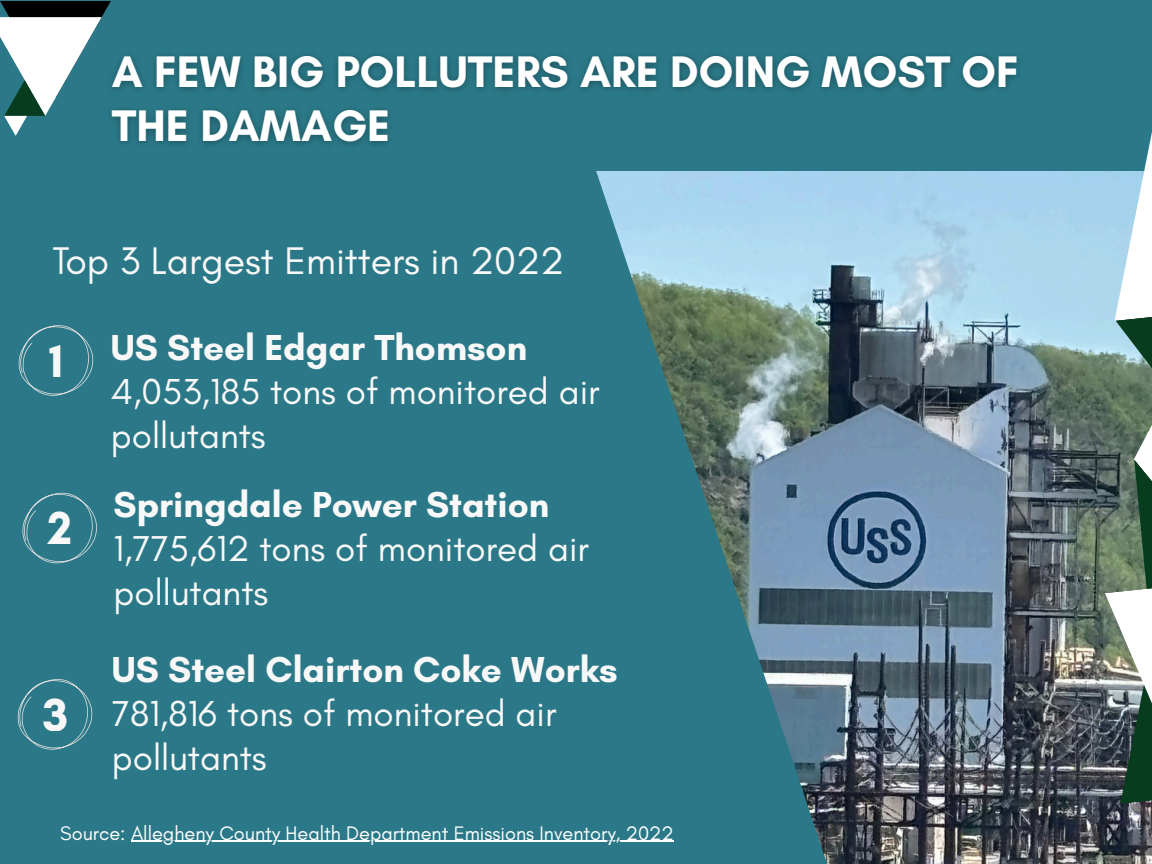
<style>
.page{position:relative;width:1152px;height:864px;background:#2b7988}
.page>*{position:absolute;margin:0;border:0;box-sizing:border-box;transform-origin:0 0}
.t1{font:700 47.25px "Glacial Indifference";color:#f8f8f8}
.t2{font:700 45px/54px "Glacial Indifference";color:#fff}
.t3{font:39.15px "Glacial Indifference";color:#f8f8f8}
.t4{font:36.75px/43.8px "Glacial Indifference";color:#f8f8f8}
.t5{font:700 36.75px "Glacial Indifference";color:#f8f8f8}
.t6{font:19.95px "Glacial Indifference";color:#fff}
</style>
<div class="page">
<svg style="left:0;top:1px;width:111px;height:16px;background:#030a0b"></svg>
<svg style="left:0;top:17px;width:102px;height:99px;fill:#fff"></svg>
<svg style="left:4px;top:80px;width:41px;height:36px"></svg>
<svg style="left:4px;top:116px;width:23px;height:20px"></svg>
<img style="left:596px;top:171px;width:556px;height:693px">
<svg style="left:1105px;top:132px;width:47px;height:672px;background:#809992"></svg>
<svg style="left:18px;top:325px;width:76px;height:71px"></svg>
<svg style="left:22px;top:492px;width:75px;height:72px"></svg>
<svg style="left:17px;top:679px;width:76px;height:71px"></svg>
<hr style="left:131px;top:841px;width:543px;height:1px;background:#fff">
<p class="t2" style="left:112px;top:44px;width:909px">A FEW BIG POLLUTERS ARE DOING MOST OF<br>THE DAMAGE</p>
<p class="t3" style="left:53px;top:236px;width:513px">Top 3 Largest Emitters in 2022</p>
<p class="t1" style="left:49px;top:332px;width:16px">1</p>
<p class="t1" style="left:48px;top:499px;width:26px">2</p>
<p class="t1" style="left:43px;top:686px;width:27px">3</p>
<p class="t5" style="left:111px;top:325px;width:418px">US Steel Edgar Thomson</p>
<p class="t4" style="left:111px;top:369px;width:490px">4,053,185 tons of monitored air pollutants</p>
<p class="t5" style="left:114px;top:482px;width:437px">Springdale Power Station</p>
<p class="t4" style="left:114px;top:526px;width:477px">1,775,612 tons of monitored air pollutants</p>
<p class="t5" style="left:112px;top:647px;width:507px">US Steel Clairton Coke Works</p>
<p class="t4" style="left:112px;top:691px;width:446px">781,816 tons of monitored air pollutants</p>
<p class="t6" style="left:60px;top:821px;width:615px">Source: Allegheny County Health Department Emissions Inventory, 2022</p>
</div>
